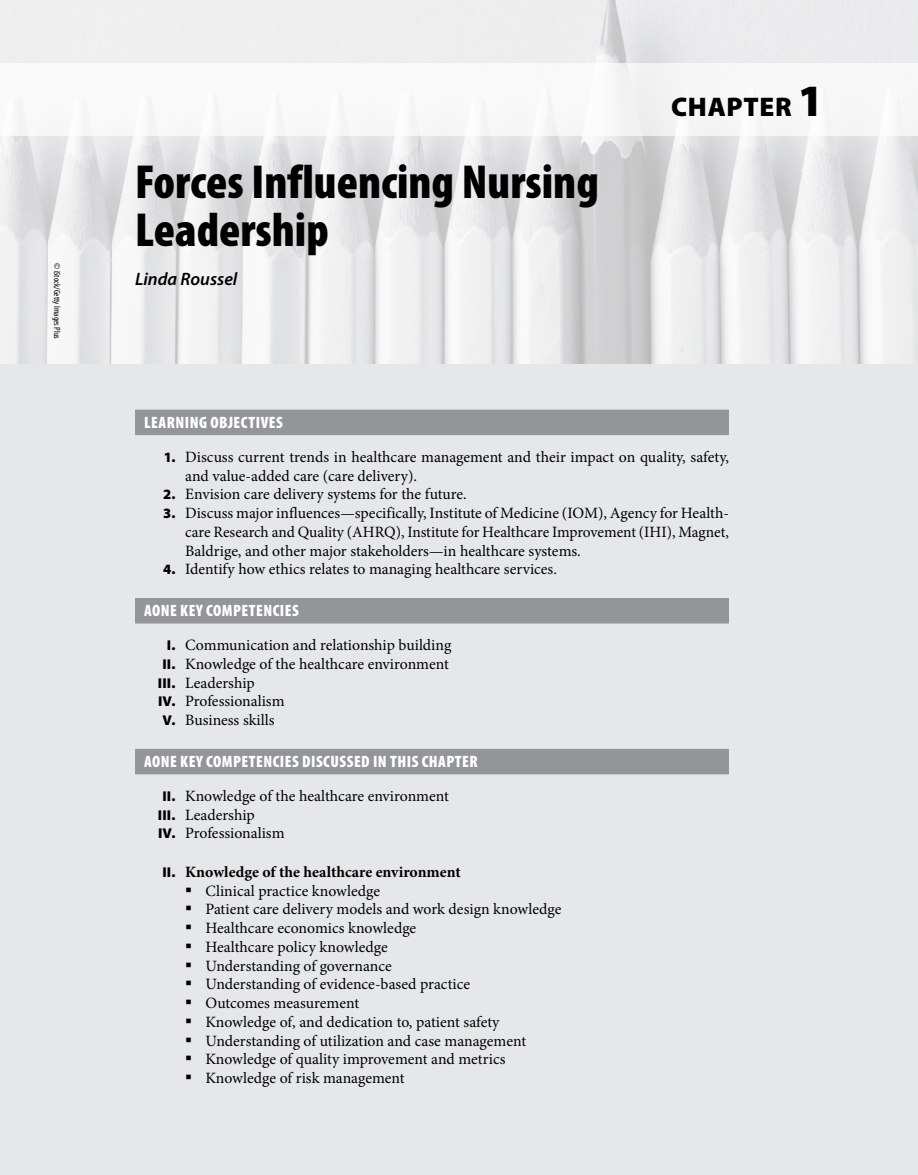
<style>
.page{position:relative;width:918px;height:1175px;background:#fff}
.page>*{position:absolute;margin:0;border:0;box-sizing:border-box;transform-origin:0 0}
.CT{font:900 condensed 48px/48px "Myriad Pro";color:#000}
.CN{font:900 27px "Myriad Pro";letter-spacing:.025em;color:#000}
.CA{font:italic 600 18px "Myriad Pro";color:#000}
.OBJH{font:900 condensed 16.5px "Myriad Pro";letter-spacing:.03em;color:#fff}
.t1{font:15.75px/18.8px "Minion Pro";color:#000}
.t2{font:700 15.75px "Minion Pro";color:#000}
.t3{font:condensed 9px "Myriad Pro";color:#000}
.s1{font-size:45px}
.s2{font-family:"Myriad Pro";font-weight:900;font-size:14.25px}
.s3{font-family:"Universal Std Newswith Comm Pi";font-size:18px}
</style>
<div class="page">
<img style="left:0;top:0;width:918px;height:364px">
<div style="left:0;top:364px;width:918px;height:810px;background:#e6e7e8"></div>
<div style="left:135px;top:410px;width:594px;height:25px;background:#939598"></div>
<div style="left:135px;top:598px;width:594px;height:25px;background:#939598"></div>
<div style="left:135px;top:748px;width:594px;height:26px;background:#939598"></div>
<div style="left:0;top:63px;width:918px;height:72px;background:#f8f9f9"></div>
<p class="t3" style="left:62px;top:263px;width:77px;rotate:90deg">© iStock/Getty Images Plus</p>
<p class="CT" style="left:135px;top:159px;width:465px">Forces Influencing Nursing<br>Leadership</p>
<p class="CA" style="left:135px;top:269px;width:104px">Linda Roussel</p>
<p class="CN" style="left:671px;top:91px;width:154px">CHAPTER <span class="s1">1</span></p>
<p class="OBJH" style="left:144px;top:413px;width:140px">LEARNING OBJECTIVES</p>
<p class="t1" style="left:185px;top:447px;width:545px;text-indent:-21px"><span class="s2">1.</span> Discuss current trends in healthcare management and their impact on quality, safety, and value-added care (care delivery).</p>
<p class="t1" style="left:163px;top:485px;width:305px"><span class="s2">2.</span> Envision care delivery systems for the future.</p>
<p class="t1" style="left:185px;top:504px;width:545px;text-align:justify;text-indent:-22px"><span class="s2">3.</span> Discuss major influences—specifically, Institute of Medicine (IOM), Agency for Health&shy;care Research and Quality (AHRQ), Institute for Healthcare Improvement (IHI), Magnet, Baldrige, and other major stakeholders—in healthcare systems.</p>
<p class="t1" style="left:163px;top:560px;width:395px"><span class="s2">4.</span> Identify how ethics relates to managing healthcare services.</p>
<p class="OBJH" style="left:144px;top:601px;width:156px">AONE KEY COMPETENCIES</p>
<p class="t1" style="left:167px;top:636px;width:286px"><span class="s2">I.</span> Communication and relationship building</p>
<p class="t1" style="left:162px;top:654px;width:288px"><span class="s2">II.</span> Knowledge of the healthcare environment</p>
<p class="t1" style="left:158px;top:673px;width:98px"><span class="s2">III.</span> Leadership</p>
<p class="t1" style="left:158px;top:692px;width:128px"><span class="s2">IV.</span> Professionalism</p>
<p class="t1" style="left:163px;top:711px;width:114px"><span class="s2">V.</span> Business skills</p>
<p class="OBJH" style="left:144px;top:752px;width:335px">AONE KEY COMPETENCIES DISCUSSED IN THIS CHAPTER</p>
<p class="t1" style="left:162px;top:786px;width:288px"><span class="s2">II.</span> Knowledge of the healthcare environment</p>
<p class="t1" style="left:158px;top:805px;width:98px"><span class="s2">III.</span> Leadership</p>
<p class="t1" style="left:158px;top:824px;width:128px"><span class="s2">IV.</span> Professionalism</p>
<p class="t2" style="left:162px;top:862px;width:300px"><span class="s2">II.</span> Knowledge of the healthcare environment</p>
<p class="t1" style="left:186px;top:881px;width:196px"><span class="s3">▪</span> Clinical practice knowledge</p>
<p class="t1" style="left:186px;top:900px;width:377px"><span class="s3">▪</span> Patient care delivery models and work design knowledge</p>
<p class="t1" style="left:186px;top:918px;width:232px"><span class="s3">▪</span> Healthcare economics knowledge</p>
<p class="t1" style="left:186px;top:937px;width:203px"><span class="s3">▪</span> Healthcare policy knowledge</p>
<p class="t1" style="left:186px;top:956px;width:207px"><span class="s3">▪</span> Understanding of governance</p>
<p class="t1" style="left:186px;top:975px;width:286px"><span class="s3">▪</span> Understanding of evidence-based practice</p>
<p class="t1" style="left:186px;top:993px;width:175px"><span class="s3">▪</span> Outcomes measurement</p>
<p class="t1" style="left:186px;top:1012px;width:315px"><span class="s3">▪</span> Knowledge of, and dedication to, patient safety</p>
<p class="t1" style="left:186px;top:1031px;width:342px"><span class="s3">▪</span> Understanding of utilization and case management</p>
<p class="t1" style="left:186px;top:1050px;width:321px"><span class="s3">▪</span> Knowledge of quality improvement and metrics</p>
<p class="t1" style="left:186px;top:1068px;width:220px"><span class="s3">▪</span> Knowledge of risk management</p>
</div>
